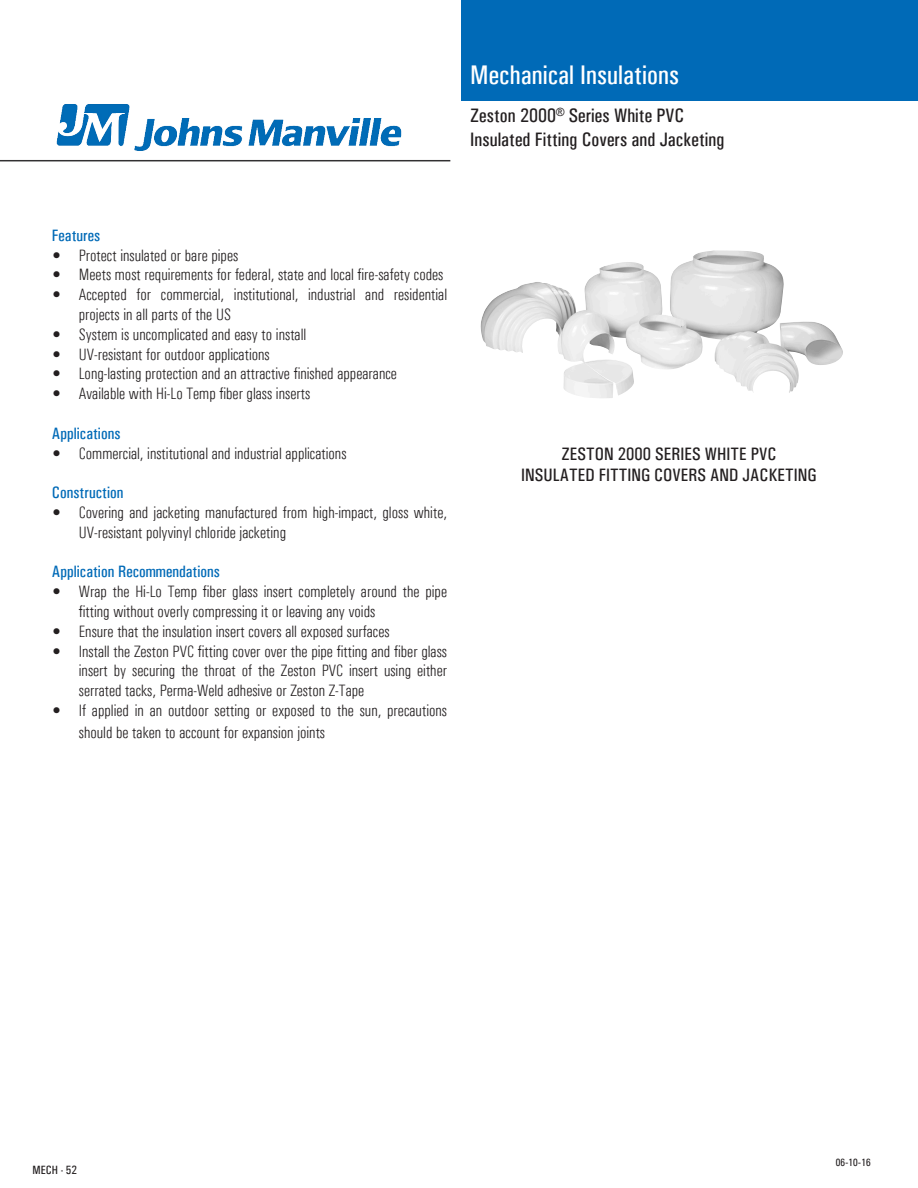
<style>
.page{position:relative;width:918px;height:1188px;background:#fff}
.page>*{position:absolute;margin:0;border:0;box-sizing:border-box;transform-origin:0 0}
.t1{font:27px "Univers Condensed";color:#fff}
.t2{font:19.5px/23.4px "Univers Condensed";color:#231f20}
.t3{font:18px/21.6px "Univers Condensed";color:#231f20;text-align:center}
.t4{font:300 condensed 16.5px/19.8px "Univers";color:#231f20}
.t5{font:16.5px "Univers Condensed";color:#006ab7}
.t6{font:12px "Univers Condensed";color:#231f20}
.t7{font:condensed 10.5px "Univers LT Std";color:#231f20}
</style>
<div class="page">
<div style="left:461px;top:0;width:457px;height:101px;background:#006ab7"></div>
<img style="left:36px;top:104px;width:386px;height:58px">
<hr style="left:0;top:160px;width:450px;height:1px;background:#323132">
<img style="left:480px;top:250px;width:233px;height:105px">
<h1 class="t1" style="left:470px;top:59px;width:210px">Mechanical Insulations</h1>
<p class="t2" style="left:470px;top:104px;width:256px">Zeston 2000<sup>®</sup> Series White PVC<br>Insulated Fitting Covers and Jacketing</p>
<p class="t5" style="left:52px;top:226px;width:50px">Features</p>
<p class="t4" style="left:52px;top:245px;width:188px">• Protect insulated or bare pipes</p>
<p class="t4" style="left:52px;top:265px;width:393px">• Meets most requirements for federal, state and local fire-safety codes</p>
<p class="t4" style="left:79px;top:285px;width:370px;text-indent:-27px">• Accepted for commercial, institutional, industrial and residential projects in all parts of the US</p>
<p class="t4" style="left:52px;top:324px;width:256px">• System is uncomplicated and easy to install</p>
<p class="t4" style="left:52px;top:344px;width:219px">• UV-resistant for outdoor applications</p>
<p class="t4" style="left:52px;top:364px;width:347px">• Long-lasting protection and an attractive finished appearance</p>
<p class="t4" style="left:52px;top:384px;width:260px">• Available with Hi-Lo Temp fiber glass inserts</p>
<p class="t5" style="left:52px;top:424px;width:70px">Applications</p>
<p class="t4" style="left:52px;top:443px;width:296px">• Commercial, institutional and industrial applications</p>
<p class="t5" style="left:52px;top:483px;width:73px">Construction</p>
<p class="t4" style="left:79px;top:503px;width:370px;text-indent:-27px">• Covering and jacketing manufactured from high-impact, gloss white,<br>UV-resistant polyvinyl chloride jacketing</p>
<p class="t5" style="left:52px;top:562px;width:170px">Application Recommendations</p>
<p class="t4" style="left:79px;top:582px;width:370px;text-indent:-27px">• Wrap the Hi-Lo Temp fiber glass insert completely around the pipe fitting without overly compressing it or leaving any voids</p>
<p class="t4" style="left:52px;top:621px;width:339px">• Ensure that the insulation insert covers all exposed surfaces</p>
<p class="t4" style="left:79px;top:641px;width:370px;text-align:justify;text-indent:-27px">• Install the Zeston PVC fitting cover over the pipe fitting and fiber glass insert by securing the throat of the Zeston PVC insert using either serrated tacks, Perma-Weld adhesive or Zeston Z-Tape</p>
<p class="t4" style="left:79px;top:700px;width:370px;line-height:21.6px;text-indent:-27px">• If applied in an outdoor setting or exposed to the sun, precautions should be taken to account for expansion joints</p>
<p class="t3" style="left:521px;top:443px;width:297px">ZESTON 2000 SERIES WHITE PVC<br>INSULATED FITTING COVERS AND JACKETING</p>
<p class="t6" style="left:32px;top:1162px;width:46px">MECH - 52</p>
<p class="t7" style="left:836px;top:1156px;width:36px">06-10-16</p>
</div>
